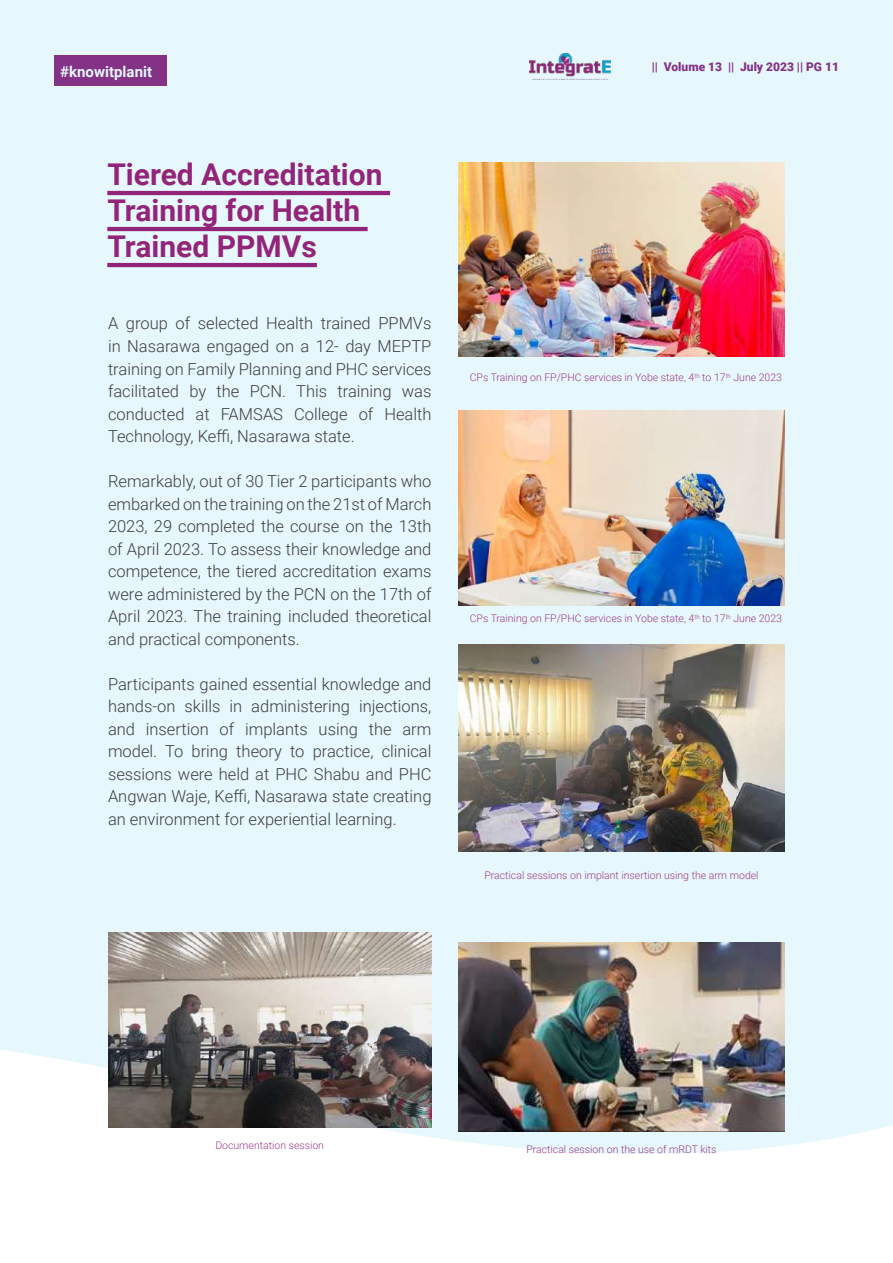
<style>
.page{position:relative;width:893px;height:1263px;background:#fff}
.page>*{position:absolute;margin:0;border:0;box-sizing:border-box;transform-origin:0 0}
.t1{font:700 30px/36px "Roboto";color:#92257a}
.t2{font:300 16.5px/22.5px "Roboto";color:#3e3e3f;text-align:justify}
.t3{font:700 15px "Roboto";color:#fff}
.t4{font:900 12px "Roboto";color:#92257a}
.t5{font:300 10.5px "Roboto";color:#9d3b87}
</style>
<div class="page">
<div style="left:0;top:0;width:893px;height:1154px;background:#e6f7fd"></div>
<img style="left:529px;top:54px;width:81px;height:26px">
<hr style="left:107px;top:191px;width:283px;height:4px;background:#92257a">
<hr style="left:107px;top:227px;width:261px;height:4px;background:#92257a">
<hr style="left:107px;top:263px;width:210px;height:4px;background:#92257a">
<img style="left:458px;top:645px;width:327px;height:206px">
<img style="left:458px;top:942px;width:327px;height:189px">
<img style="left:108px;top:932px;width:323px;height:196px">
<img style="left:458px;top:411px;width:327px;height:194px">
<img style="left:458px;top:162px;width:327px;height:194px">
<p class="t3" style="left:60px;top:62px;width:93px">#knowitplanit</p>
<h1 class="t1" style="left:107px;top:155px;width:277px">Tiered Accreditation<br>Training for Health<br>Trained PPMVs</h1>
<p class="t2" style="left:108px;top:312px;width:325px">A group of selected Health trained PPMVs in Nasarawa engaged on a 12- day MEPTP training on Family Planning and PHC services facilitated by the PCN. This training was conducted at FAMSAS College of Health Technology, Keffi, Nasarawa state.</p>
<p class="t2" style="left:108px;top:469px;width:325px">Remarkably, out of 30 Tier 2 participants who embarked on the training on the 21st of March 2023, 29 completed the course on the 13th of April 2023. To assess their knowledge and competence, the tiered accreditation exams were administered by the PCN on the 17th of April 2023. The training included theoretical and practical components.</p>
<p class="t2" style="left:108px;top:672px;width:325px">Participants gained essential knowledge and hands-on skills in administering injections, and insertion of implants using the arm model. To bring theory to practice, clinical sessions were held at PHC Shabu and PHC Angwan Waje, Keffi, Nasarawa state creating an environment for experiential learning.</p>
<p class="t4" style="left:652px;top:59px;width:189px">|| Volume 13 || July 2023 || PG 11</p>
<p class="t5" style="left:470px;top:370px;width:314px">CPs Training on FP/PHC services in Yobe state, 4<sup>th</sup> to 17<sup>th</sup> June 2023</p>
<p class="t5" style="left:470px;top:611px;width:314px">CPs Training on FP/PHC services in Yobe state, 4<sup>th</sup> to 17<sup>th</sup> June 2023</p>
<p class="t5" style="left:484px;top:867px;width:276px">Practical sessions on implant insertion using the arm model</p>
<p class="t5" style="left:215px;top:1138px;width:110px">Documentation session</p>
<p class="t5" style="left:526px;top:1141px;width:192px">Practical session on the use of mRDT kits</p>
</div>
